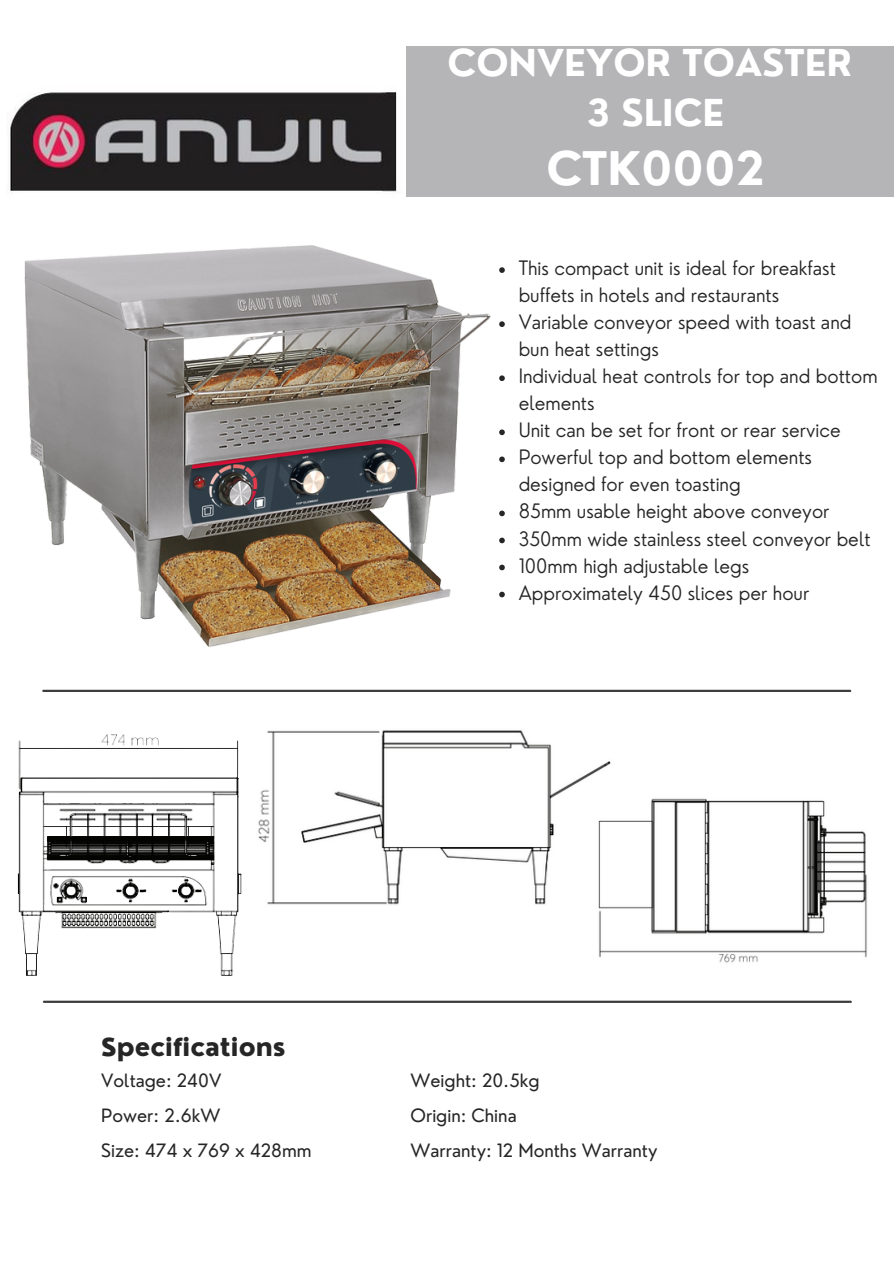
<style>
.page{position:relative;width:894px;height:1264px;background:#fff}
.page>*{position:absolute;margin:0;border:0;box-sizing:border-box;transform-origin:0 0}
.t1{font:700 45.15px "Nourd";color:#fff}
.t2{font:700 36.15px "Nourd";color:#fff}
.t3{font:800 24.15px "Nourd";color:#272626}
.t4{font:300 19.35px/27px "Nourd";color:#272626}
.t5{font:17.85px "Nourd";color:#272626}
</style>
<div class="page">
<div style="left:406px;top:46px;width:487px;height:151px;background:#b5b5b8"></div>
<hr style="left:43px;top:689px;width:806px;height:3px;background:#3d3d3d">
<hr style="left:44px;top:1000px;width:806px;height:2px;background:#3d3d3d">
<img style="left:8px;top:92px;width:389px;height:102px">
<img style="left:24px;top:245px;width:467px;height:402px">
<img style="left:17px;top:734px;width:225px;height:242px">
<img style="left:258px;top:730px;width:353px;height:175px">
<img style="left:579px;top:783px;width:288px;height:180px">
<svg style="left:499px;top:267px;width:5px;height:6px"></svg>
<svg style="left:499px;top:321px;width:5px;height:6px"></svg>
<svg style="left:499px;top:375px;width:5px;height:6px"></svg>
<svg style="left:499px;top:429px;width:5px;height:6px"></svg>
<svg style="left:499px;top:456px;width:5px;height:6px"></svg>
<svg style="left:499px;top:510px;width:5px;height:6px"></svg>
<svg style="left:499px;top:537px;width:5px;height:6px"></svg>
<svg style="left:499px;top:564px;width:5px;height:6px"></svg>
<svg style="left:499px;top:591px;width:5px;height:6px"></svg>
<p class="t2" style="left:447px;top:40px;width:406px">CONVEYOR TOASTER</p>
<p class="t2" style="left:586px;top:89px;width:139px">3 SLICE</p>
<p class="t1" style="left:546px;top:140px;width:220px">CTK0002</p>
<p class="t4" style="left:518px;top:254px;width:318px">This compact unit is ideal for breakfast buffets in hotels and restaurants</p>
<p class="t4" style="left:518px;top:308px;width:334px">Variable conveyor speed with toast and bun heat settings</p>
<p class="t4" style="left:518px;top:362px;width:360px">Individual heat controls for top and bottom elements</p>
<p class="t4" style="left:518px;top:416px;width:323px">Unit can be set for front or rear service</p>
<p class="t4" style="left:518px;top:443px;width:295px">Powerful top and bottom elements designed for even toasting</p>
<p class="t4" style="left:518px;top:497px;width:312px">85mm usable height above conveyor</p>
<p class="t4" style="left:518px;top:525px;width:353px">350mm wide stainless steel conveyor belt</p>
<p class="t4" style="left:518px;top:552px;width:232px">100mm high adjustable legs</p>
<p class="t4" style="left:518px;top:579px;width:292px">Approximately 450 slices per hour</p>
<p class="t3" style="left:101px;top:1032px;width:186px">Specifications</p>
<p class="t5" style="left:101px;top:1069px;width:122px">Voltage: 240V</p>
<p class="t5" style="left:101px;top:1104px;width:121px">Power: 2.6kW</p>
<p class="t5" style="left:101px;top:1139px;width:212px">Size: 474 x 769 x 428mm</p>
<p class="t5" style="left:410px;top:1069px;width:131px">Weight: 20.5kg</p>
<p class="t5" style="left:410px;top:1104px;width:108px">Origin: China</p>
<p class="t5" style="left:410px;top:1139px;width:248px">Warranty: 12 Months Warranty</p>
</div>
